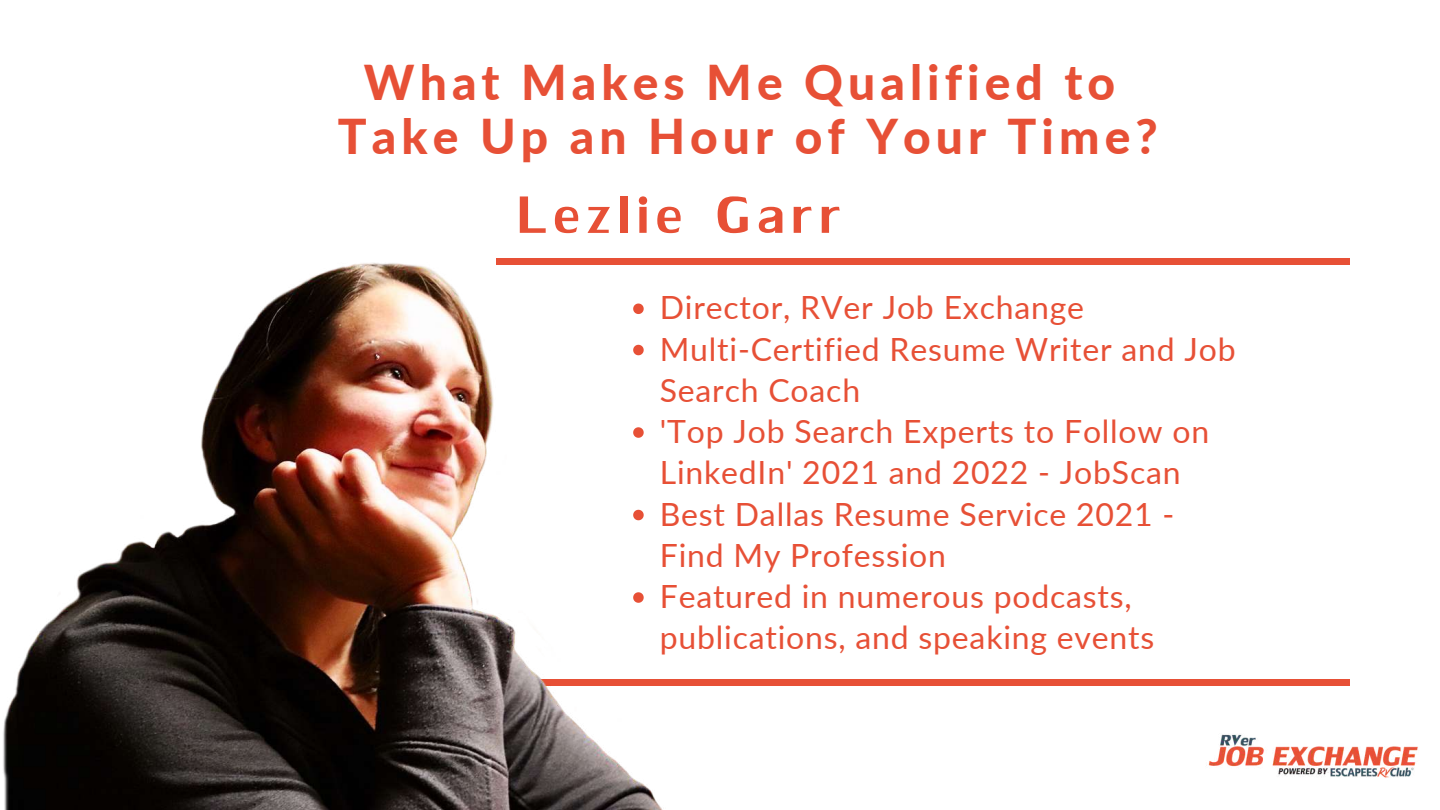
<style>
.page{position:relative;width:1440px;height:810px;background:#fff}
.page>*{position:absolute;margin:0;border:0;box-sizing:border-box;transform-origin:0 0}
.t1{font:78px "Lily UPC";letter-spacing:.105em;color:#e75036}
.t2{font:800 48px/54px "Lato";letter-spacing:.105em;color:#e75036;text-align:center}
.t3{font:32px/41.2px "Lato";letter-spacing:.025em;color:#e75036}
</style>
<div class="page">
<div style="left:496px;top:258px;width:853px;height:7px;background:#e75036"></div>
<div style="left:496px;top:679px;width:853px;height:7px;background:#e75036"></div>
<img style="left:3px;top:263px;width:660px;height:547px">
<img style="left:1208px;top:734px;width:210px;height:44px">
<h2 class="t2" style="left:338px;top:54px;width:821px">What Makes Me Qualified to<br>Take Up an Hour of Your Time?</h2>
<h1 class="t1" style="left:517px;top:178px;width:324px">Lezlie Garr</h1>
<p class="t3" style="left:660px;top:286px;width:577px">Director, RVer Job Exchange<br>Multi-Certified Resume Writer and Job<br>Search Coach<br>'Top Job Search Experts to Follow on<br>LinkedIn' 2021 and 2022 - JobScan<br>Best Dallas Resume Service 2021 -<br>Find My Profession<br>Featured in numerous podcasts, publications, and speaking events</p>
</div>
